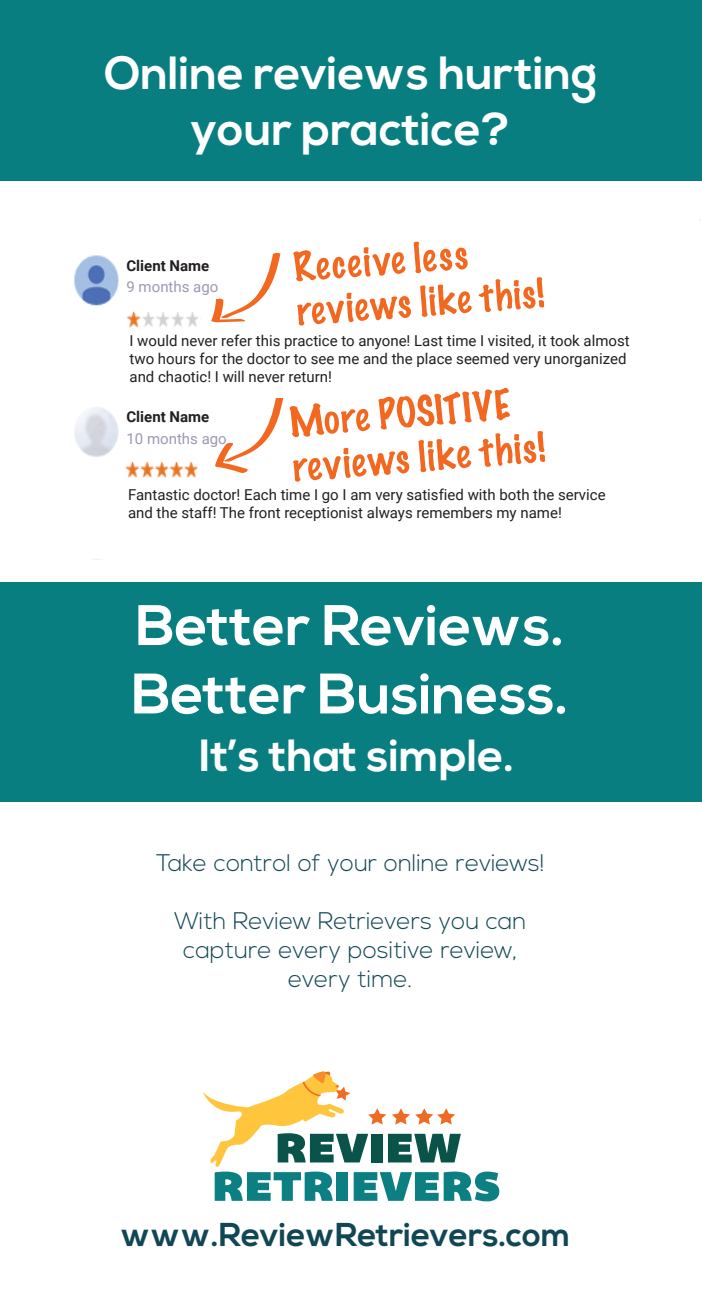
<style>
.page{position:relative;width:702px;height:1296px;background:#fff}
.page>*{position:absolute;margin:0;border:0;box-sizing:border-box;transform-origin:0 0}
.t1{font:700 57px/68.4px "Nexa";color:#fff}
.t2{font:700 46.5px/55.8px "Nexa";color:#fff;text-align:center}
.t3{font:700 45px "Nexa";color:#fff}
.t4{font:700 33px "Nexa";color:#114754}
.t5{font:300 24px/28.8px "Nexa";color:#114754;text-align:center}
.t6{font:15px/18px "Roboto";color:#231f20}
.t7{font:15px "Roboto";color:#999ab2}
.t8{font:700 15px "Roboto";color:#231f20}
</style>
<div class="page">
<div style="left:0;top:582px;width:702px;height:219px;background:#097e80"></div>
<div style="left:0;top:0;width:702px;height:180px;background:#097e80"></div>
<img style="left:74px;top:220px;width:627px;height:340px">
<svg style="left:211px;top:252px;width:70px;height:70px"></svg>
<div style="left:58px;top:205px;width:641px;height:25px;background:#fff"></div>
<svg style="left:202px;top:1071px;width:297px;height:130px"></svg>
<svg style="left:293px;top:247px;width:113px;height:34px"></svg>
<svg style="left:414px;top:242px;width:54px;height:31px"></svg>
<svg style="left:297px;top:293px;width:114px;height:33px"></svg>
<svg style="left:420px;top:284px;width:52px;height:33px"></svg>
<svg style="left:479px;top:277px;width:65px;height:35px"></svg>
<div style="left:126px;top:332px;width:512px;height:66px;background:#fff"></div>
<div style="left:115px;top:483px;width:511px;height:66px;background:#fff"></div>
<svg style="left:290px;top:388px;width:255px;height:94px"></svg>
<div style="left:119px;top:256px;width:100px;height:43px;background:#fff"></div>
<div style="left:125px;top:406px;width:105px;height:46px;background:#fff"></div>
<svg style="left:215px;top:398px;width:69px;height:76px"></svg>
<h2 class="t2" style="left:104px;top:47px;width:494px">Online reviews hurting your practice?</h2>
<p class="t8" style="left:126px;top:255px;width:84px">Client Name</p>
<p class="t7" style="left:126px;top:276px;width:93px">9 months ago</p>
<p class="t6" style="left:130px;top:331px;width:502px">I would never refer this practice to anyone! Last time I visited, it took almost two hours for the doctor to see me and the place seemed very unorganized and chaotic! I will never return!</p>
<p class="t8" style="left:126px;top:406px;width:84px">Client Name</p>
<p class="t7" style="left:126px;top:428px;width:102px">10 months ago</p>
<p class="t6" style="left:128px;top:485px;width:479px">Fantastic doctor! Each time I go I am very satisfied with both the service and the staff! The front receptionist always remembers my name!</p>
<h1 class="t1" style="left:132px;top:593px;width:438px">Better Reviews.<br>Better Business.</h1>
<h3 class="t3" style="left:199px;top:729px;width:317px">It’s that simple.</h3>
<h3 class="t5" style="left:156px;top:850px;width:390px">Take control of your online reviews!</h3>
<h3 class="t5" style="left:174px;top:907px;width:354px">With Review Retrievers you can capture every positive review, every time.</h3>
<h3 class="t4" style="left:121px;top:1215px;width:452px">www.ReviewRetrievers.com</h3>
</div>
